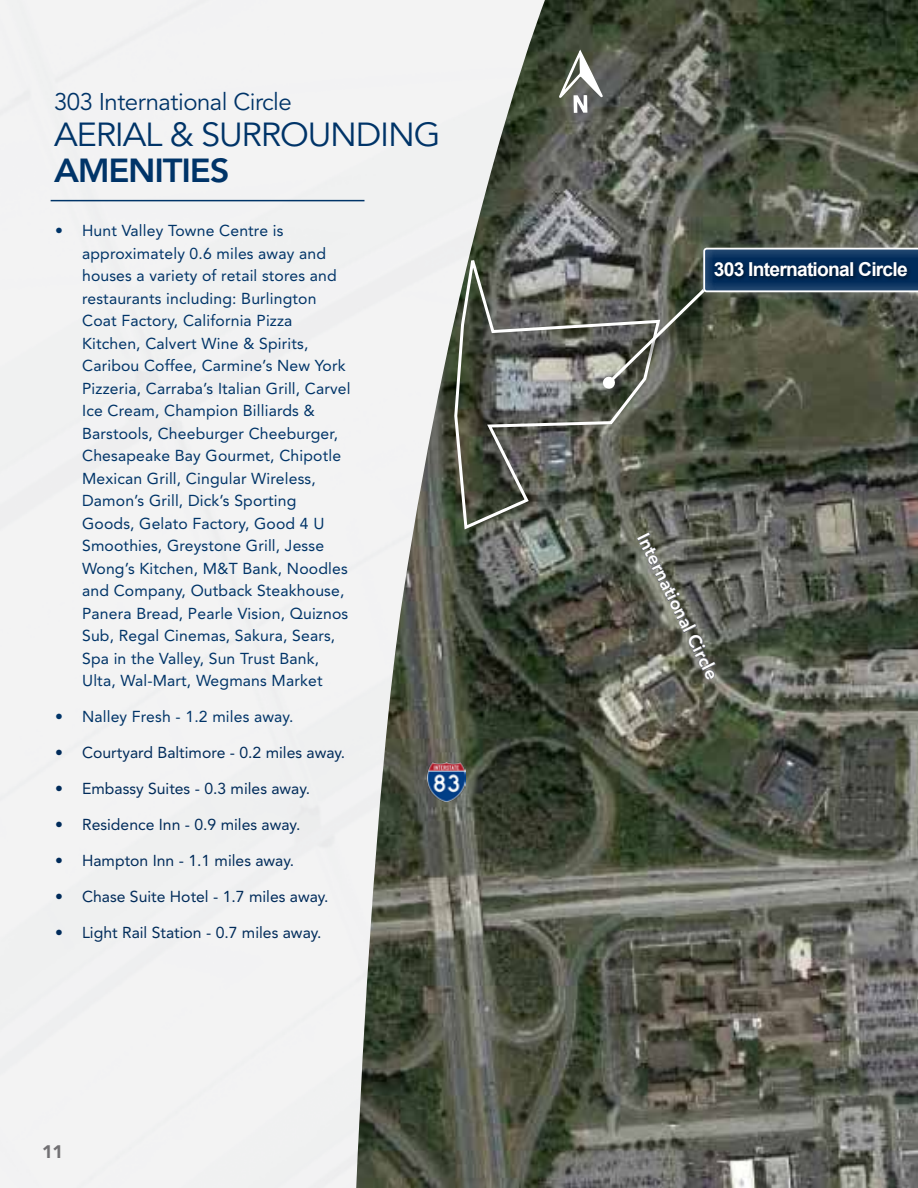
<style>
.page{position:relative;width:918px;height:1188px;background:#fff}
.page>*{position:absolute;margin:0;border:0;box-sizing:border-box;transform-origin:0 0}
.t1{font:33.15px "Avenir LT Std";letter-spacing:-.035em;color:#003468;scale:1.04 1}
.t2{font:800 33.15px "Avenir LT Std";letter-spacing:-.035em;color:#003468;scale:1.04 1}
.t3{font:24px "Avenir LT Std";letter-spacing:-.02em;color:#003468}
.t4{font:700 19.2px "Arial";letter-spacing:-.04em;color:#fff}
.t5{font:800 18px "Avenir LT Std";color:#fff}
.t6{font:900 18px "Avenir LT Std";color:#717073}
.t7{font:15.75px/22.5px "Avenir LT Std";letter-spacing:.01em;color:#003468}
.t8{font:15.75px "Avenir LT Std";color:#002b5a}
</style>
<div class="page">
<img style="left:545px;top:0;width:373px;height:1188px">
<svg style="left:558px;top:48px;width:46px;height:67px"></svg>
<svg style="left:545px;top:257px;width:117px;height:275px;background:#676960"></svg>
<svg style="left:603px;top:390px;width:126px;height:7px"></svg>
<div style="left:693px;top:238px;width:225px;height:64px;background:#fff;opacity:.93"></div>
<svg style="left:602px;top:248px;width:316px;height:142px;background:#535a52"></svg>
<div style="left:713px;top:261px;width:199px;height:20px;background:#000;opacity:.5"></div>
<svg style="left:636px;top:531px;width:81px;height:149px;background:#66675e"></svg>
<img style="left:0;top:0;width:545px;height:1188px">
<hr style="left:51px;top:200px;width:313px;height:1px;background:#003468">
<h2 class="t3" style="left:54px;top:87px;width:239px">303 International Circle</h2>
<h1 class="t1" style="left:54px;top:115px;width:373px">AERIAL &amp; SURROUNDING</h1>
<h1 class="t2" style="left:54px;top:150px;width:170px">AMENITIES</h1>
<p class="t7" style="left:82px;top:220px;width:270px;text-indent:-27px">• Hunt Valley Towne Centre is approximately 0.6 miles away and houses a variety of retail stores and restaurants including: Burlington Coat Factory, California Pizza Kitchen, Calvert Wine &amp; Spirits, Caribou Coffee, Carmine’s New York Pizzeria, Carraba’s Italian Grill, Carvel Ice Cream, Champion Billiards &amp; Barstools, Cheeburger Cheeburger, Chesapeake Bay Gourmet, Chipotle Mexican Grill, Cingular Wireless, Damon’s Grill, Dick’s Sporting Goods, Gelato Factory, Good 4 U Smoothies, Greystone Grill, Jesse Wong’s Kitchen, M&amp;T Bank, Noodles and Company, Outback Steakhouse, Panera Bread, Pearle Vision, Quiznos Sub, Regal Cinemas, Sakura, Sears, Spa in the Valley, Sun Trust Bank, Ulta, Wal-Mart, Wegmans Market</p>
<p class="t7" style="left:55px;top:706px;width:240px">• Nalley Fresh - 1.2 miles away.</p>
<p class="t8" style="left:55px;top:744px;width:292px">• Courtyard Baltimore - 0.2 miles away.</p>
<p class="t8" style="left:55px;top:780px;width:257px">• Embassy Suites - 0.3 miles away.</p>
<p class="t8" style="left:55px;top:816px;width:247px">• Residence Inn - 0.9 miles away.</p>
<p class="t8" style="left:55px;top:852px;width:241px">• Hampton Inn - 1.1 miles away.</p>
<p class="t8" style="left:55px;top:888px;width:275px">• Chase Suite Hotel - 1.7 miles away.</p>
<p class="t8" style="left:55px;top:924px;width:268px">• Light Rail Station - 0.7 miles away.</p>
<p class="t6" style="left:42px;top:1141px;width:23px">11</p>
<p class="t4" style="left:714px;top:257px;width:195px">303 International Circle</p>
<p class="t5" style="left:653px;top:530px;width:162px;rotate:64deg">International Circle</p>
</div>
